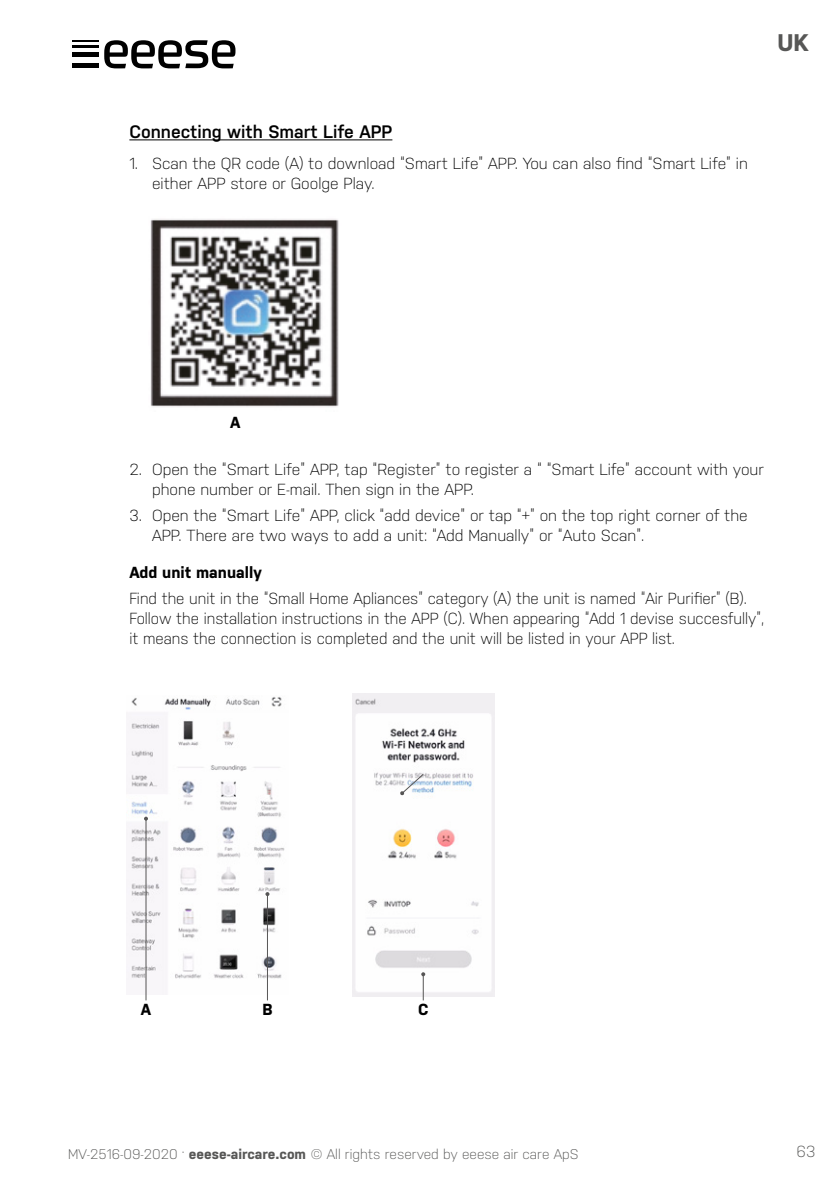
<style>
.page{position:relative;width:840px;height:1191px;background:#fff}
.page>*{position:absolute;margin:0;border:0;box-sizing:border-box;transform-origin:0 0}
.t1{font:700 24px "Nudista";color:#575756}
.t2{font:600 18px "Nudista";color:#000}
.t3{font:300 16px/20px "Nudista";color:#000}
.t4{font:700 16px "Nudista";color:#000}
.t5{font:300 16px "Nudista";color:#575756}
.t6{font:300 14px "Nudista";color:#575756}
.s1{font-weight:700}
</style>
<div class="page">
<hr style="left:72px;top:40px;width:27px;height:2px;background:#000">
<hr style="left:72px;top:45px;width:27px;height:2px;background:#000">
<hr style="left:72px;top:53px;width:27px;height:4px;background:#000">
<hr style="left:72px;top:64px;width:27px;height:4px;background:#000">
<svg style="left:104px;top:40px;width:131px;height:28px"></svg>
<hr style="left:129px;top:139px;width:263px;height:1px;background:#000">
<img style="left:127px;top:697px;width:158px;height:297px">
<hr style="left:145px;top:818px;width:1px;height:182px;background:#565555">
<svg style="left:144px;top:816px;width:4px;height:4px"></svg>
<img style="left:352px;top:693px;width:142px;height:303px">
<hr style="left:267px;top:894px;width:1px;height:106px;background:#565555">
<svg style="left:265px;top:892px;width:4px;height:4px"></svg>
<svg style="left:421px;top:972px;width:4px;height:28px"></svg>
<svg style="left:400px;top:773px;width:24px;height:22px"></svg>
<img style="left:150px;top:219px;width:189px;height:188px">
<p class="t2" style="left:129px;top:121px;width:264px">Connecting with Smart Life APP</p>
<p class="t3" style="left:152px;top:154px;width:597px;text-indent:-23px">1. Scan the QR code (A) to download “Smart Life” APP. You can also find “Smart Life” in either APP store or Goolge Play.</p>
<h1 class="t1" style="left:777px;top:29px;width:33px">UK</h1>
<p class="t4" style="left:230px;top:413px;width:12px">A</p>
<p class="t3" style="left:152px;top:459px;width:613px;text-indent:-23px">2. Open the “Smart Life” APP, tap “Register” to register a “ “Smart Life” account with your phone number or E-mail. Then sign in the APP.</p>
<p class="t3" style="left:152px;top:505px;width:597px;text-indent:-23px">3. Open the “Smart Life” APP, click “add device” or tap “+” on the top right corner of the<br>APP. There are two ways to add a unit: “Add Manually” or “Auto Scan”.</p>
<p class="t4" style="left:129px;top:563px;width:134px">Add unit manually</p>
<p class="t3" style="left:129px;top:588px;width:636px">Find the unit in the “Small Home Apliances” category (A) the unit is named “Air Purifier” (B).<br>Follow the installation instructions in the APP (C). When appearing “Add 1 devise succesfully”, it means the connection is completed and the unit will be listed in your APP list.</p>
<p class="t4" style="left:141px;top:1000px;width:12px">A</p>
<p class="t4" style="left:262px;top:1000px;width:12px">B</p>
<p class="t4" style="left:418px;top:1000px;width:12px">C</p>
<p class="t6" style="left:68px;top:1146px;width:511px">MV-2516-09-2020 . <span class="s1">eeese-aircare.com</span> © All rights reserved by eeese air care ApS</p>
<p class="t5" style="left:796px;top:1142px;width:21px">63</p>
</div>
